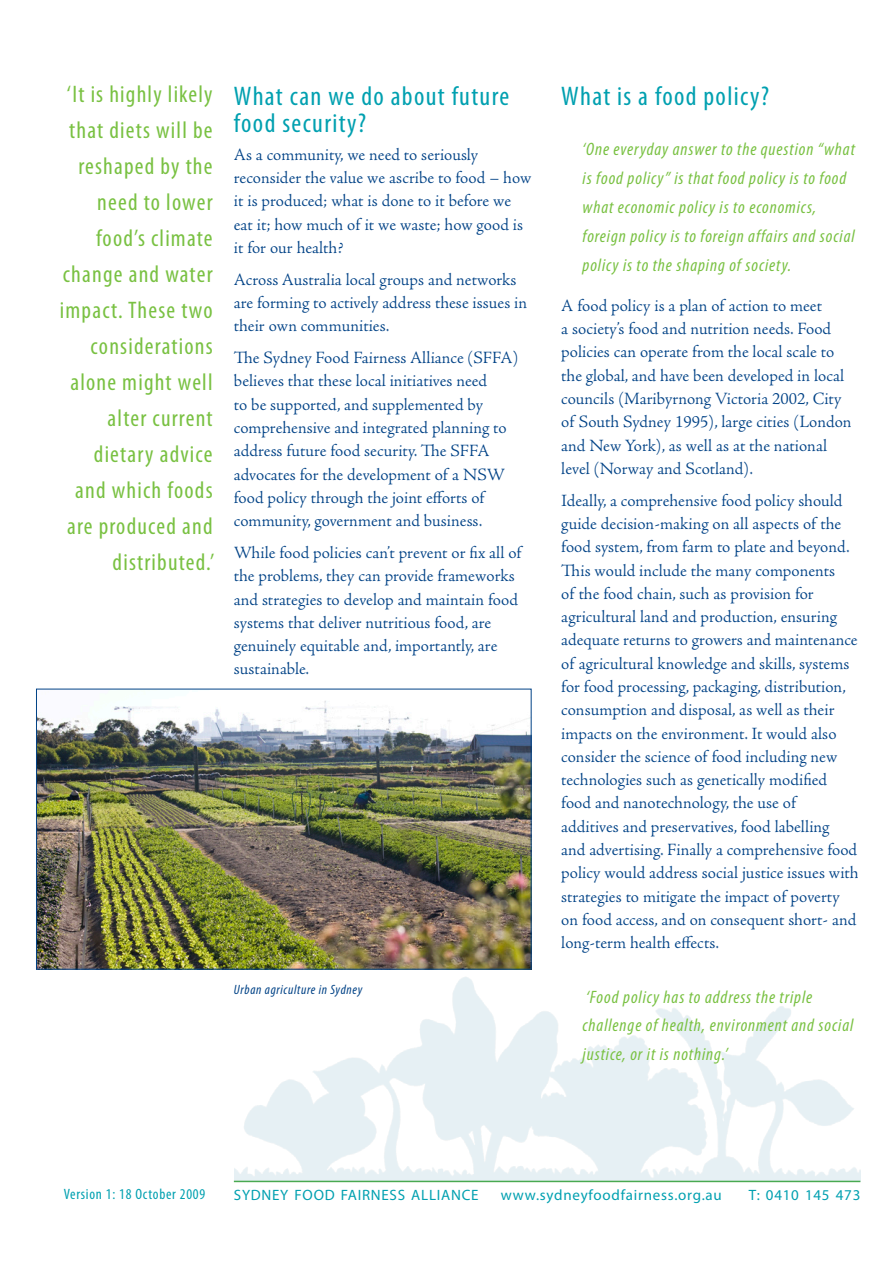
<style>
.page{position:relative;width:893px;height:1263px;background:#fff}
.page>*{position:absolute;margin:0;border:0;box-sizing:border-box;transform-origin:0 0}
.subhd_18{font:condensed 27px/27px "Myriad Pro";letter-spacing:.05em;color:#00a0b0}
.breakout{font:condensed 24px/36px "Myriad Pro";letter-spacing:.05em;color:#79c142;text-align:right}
.breakout_caption{font:italic condensed 18px/28.8px "Myriad Pro";letter-spacing:.05em;color:#79c142}
.body_11_5{font:300 17.25px/23.2px "Adobe Jenson Pro";color:#014286}
.t1{font:15px "Myriad Pro";letter-spacing:.05em;color:#00a0b0}
.t2{font:condensed 15px "Myriad Pro";letter-spacing:.05em;color:#00a0b0}
.caption_photo{font:italic condensed 13.5px "Myriad Pro";letter-spacing:.05em;color:#014286}
</style>
<div class="page">
<hr style="left:234px;top:1181px;width:626px;height:1px;background:#51b14b">
<img style="left:234px;top:977px;width:626px;height:204px">
<img style="left:38px;top:700px;width:491px;height:267px">
<p class="breakout" style="left:60px;top:76px;width:156px">‘It is highly likely that diets will be reshaped by the need to lower food’s climate change and water impact. These two considerations alone might well alter current dietary advice and which foods are produced and distributed.’</p>
<p class="subhd_18" style="left:234px;top:83px;width:277px">What can we do about future food security?</p>
<p class="body_11_5" style="left:234px;top:143px;width:299px">As a community, we need to seriously reconsider the value we ascribe to food – how it is produced; what is done to it before we eat it; how much of it we waste; how good is it for our health?</p>
<p class="body_11_5" style="left:234px;top:268px;width:295px">Across Australia local groups and networks are forming to actively address these issues in their own communities.</p>
<p class="body_11_5" style="left:234px;top:346px;width:286px">The Sydney Food Fairness Alliance (SFFA) believes that these local initiatives need<br>to be supported, and supplemented by comprehensive and integrated planning to address future food security. The SFFA advocates for the development of a NSW food policy through the joint efforts of community, government and business.</p>
<p class="body_11_5" style="left:234px;top:541px;width:289px">While food policies can’t prevent or fix all of the problems, they can provide frameworks and strategies to develop and maintain food systems that deliver nutritious food, are genuinely equitable and, importantly, are sustainable.</p>
<p class="caption_photo" style="left:234px;top:981px;width:130px">Urban agriculture in Sydney</p>
<p class="subhd_18" style="left:561px;top:83px;width:209px">What is a food policy?</p>
<p class="breakout_caption" style="left:583px;top:135px;width:274px">‘One everyday answer to the question “what is food policy” is that food policy is to food what economic policy is to economics, foreign policy is to foreign affairs and social policy is to the shaping of society.</p>
<p class="body_11_5" style="left:561px;top:294px;width:292px">A food policy is a plan of action to meet<br>a society’s food and nutrition needs. Food policies can operate from the local scale to the global, and have been developed in local councils (Maribyrnong Victoria 2002, City of South Sydney 1995), large cities (London and New York), as well as at the national level (Norway and Scotland).</p>
<p class="body_11_5" style="left:561px;top:489px;width:299px">Ideally, a comprehensive food policy should guide decision-making on all aspects of the food system, from farm to plate and beyond.<br>This would include the many components<br>of the food chain, such as provision for agricultural land and production, ensuring adequate returns to growers and maintenance of agricultural knowledge and skills, systems for food processing, packaging, distribution, consumption and disposal, as well as their impacts on the environment. It would also consider the science of food including new technologies such as genetically modified food and nanotechnology, the use of<br>additives and preservatives, food labelling<br>and advertising. Finally a comprehensive food policy would address social justice issues with strategies to mitigate the impact of poverty on food access, and on consequent short- and long-term health effects.</p>
<p class="breakout_caption" style="left:583px;top:982px;width:272px">‘Food policy has to address the triple challenge of health, environment and social justice, or it is nothing.’</p>
<p class="t2" style="left:64px;top:1185px;width:143px">Version 1: 18 October 2009</p>
<p class="t1" style="left:234px;top:1185px;width:246px">SYDNEY FOOD FAIRNESS ALLIANCE</p>
<p class="t1" style="left:501px;top:1185px;width:222px">www.sydneyfoodfairness.org.au</p>
<p class="t1" style="left:749px;top:1185px;width:113px">T: 0410 145 473</p>
</div>
